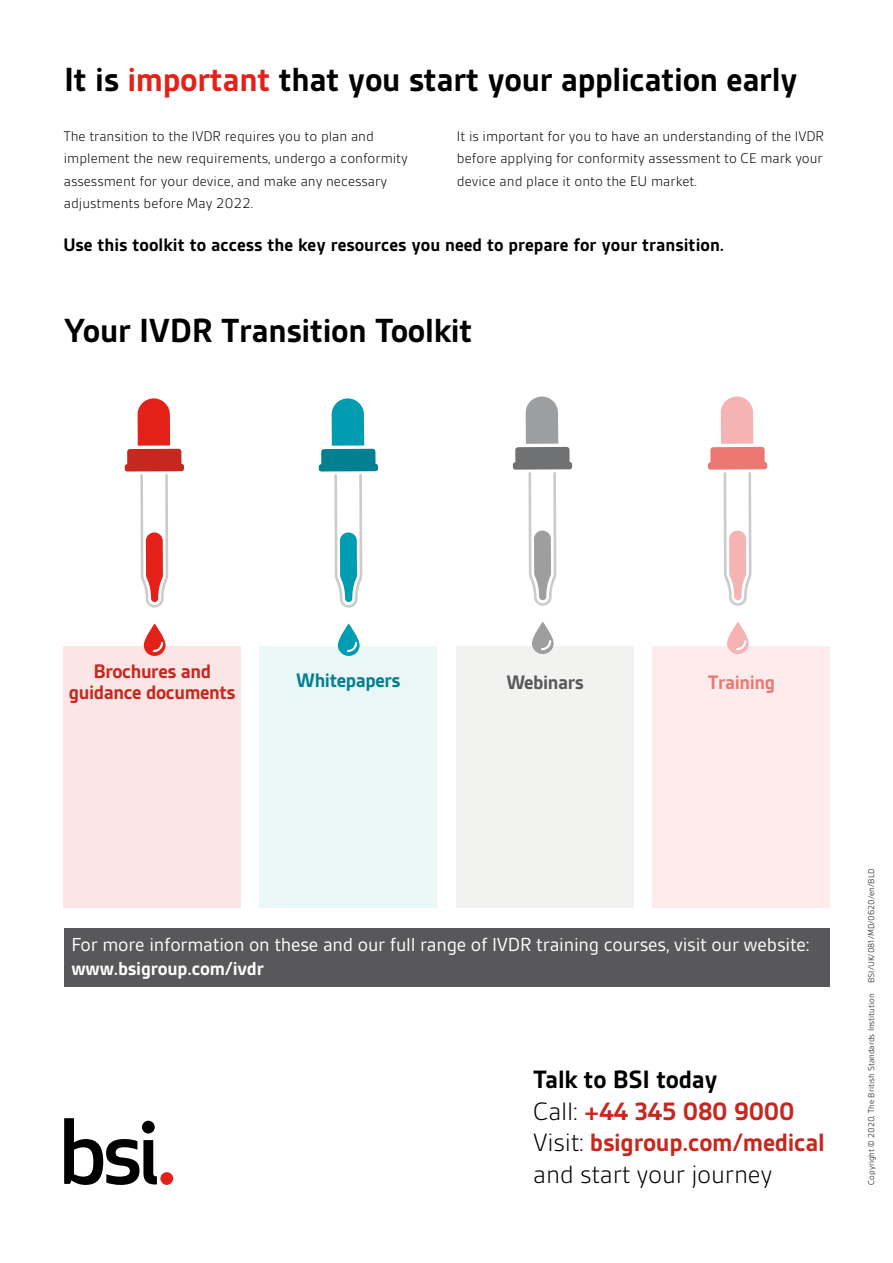
<style>
.page{position:relative;width:893px;height:1263px;background:#fff}
.page>*{position:absolute;margin:0;border:0;box-sizing:border-box;transform-origin:0 0}
.t1{font:700 36px "BSI Gesta";letter-spacing:-.01em;color:#000}
.t2{font:700 27px/31.5px "BSI Gesta";letter-spacing:-.01em;color:#c6271e}
.t3{font:700 21px/21px "BSI Gesta";letter-spacing:-.02em;color:#c6271e;text-align:center}
.t4{font:700 21px "BSI Gesta";letter-spacing:-.02em;color:#008091}
.t5{font:700 21px "BSI Gesta";letter-spacing:-.02em;color:#58585a}
.t6{font:700 21px "BSI Gesta";letter-spacing:-.02em;color:#ec7873}
.t7{font:20.25px "BSI Gesta";letter-spacing:-.01em;color:#fff}
.t8{font:700 20.25px "BSI Gesta";letter-spacing:-.01em;color:#fff}
.t9{font:700 19.5px "BSI Gesta";color:#000}
.t10{font:300 15px/22.5px "BSI Gesta";color:#000}
.t11{font:300 9px "BSI Gesta";color:#000}
.s1{color:#e32119}
.s2{color:#000}
.s3{font-weight:300;color:#000}
</style>
<div class="page">
<svg style="left:64px;top:1118px;width:93px;height:67px"></svg>
<div style="left:160px;top:1172px;width:13px;height:13px;background:#e32119;border-radius:50%"></div>
<div style="left:64px;top:646px;width:177px;height:262px;background:#fce6e5"></div>
<div style="left:260px;top:646px;width:177px;height:262px;background:#ebf6f7"></div>
<div style="left:456px;top:646px;width:177px;height:262px;background:#f2f2f1"></div>
<div style="left:652px;top:646px;width:177px;height:262px;background:#fdeceb"></div>
<svg style="left:144px;top:623px;width:22px;height:33px"></svg>
<svg style="left:153px;top:642px;width:10px;height:10px"></svg>
<svg style="left:125px;top:398px;width:59px;height:210px"></svg>
<svg style="left:338px;top:623px;width:22px;height:33px"></svg>
<svg style="left:347px;top:642px;width:10px;height:10px"></svg>
<svg style="left:319px;top:398px;width:59px;height:210px"></svg>
<svg style="left:532px;top:622px;width:22px;height:32px"></svg>
<svg style="left:541px;top:640px;width:10px;height:10px"></svg>
<svg style="left:513px;top:396px;width:59px;height:210px"></svg>
<svg style="left:727px;top:622px;width:22px;height:32px"></svg>
<svg style="left:736px;top:640px;width:10px;height:10px"></svg>
<svg style="left:708px;top:396px;width:59px;height:210px"></svg>
<div style="left:64px;top:928px;width:765px;height:58px;background:#58585a"></div>
<h1 class="t1" style="left:64px;top:61px;width:735px">It is <span class="s1">important</span> that you start your application early</h1>
<p class="t10" style="left:64px;top:125px;width:346px">The transition to the IVDR requires you to plan and implement the new requirements, undergo a conformity assessment for your device, and make any necessary adjustments before May 2022.</p>
<p class="t10" style="left:457px;top:125px;width:369px;text-align:justify">It is important for you to have an understanding of the IVDR before applying for conformity assessment to CE mark your device and place it onto the EU market.</p>
<h3 class="t9" style="left:63px;top:235px;width:662px">Use this toolkit to access the key resources you need to prepare for your transition.</h3>
<h1 class="t1" style="left:63px;top:311px;width:411px">Your IVDR Transition Toolkit</h1>
<h3 class="t3" style="left:69px;top:661px;width:168px">Brochures and guidance documents</h3>
<h3 class="t4" style="left:296px;top:669px;width:106px">Whitepapers</h3>
<h3 class="t5" style="left:506px;top:671px;width:79px">Webinars</h3>
<h3 class="t6" style="left:708px;top:671px;width:69px">Training</h3>
<h3 class="t7" style="left:72px;top:934px;width:740px">For more information on these and our full range of IVDR training courses, visit our website:</h3>
<h3 class="t8" style="left:72px;top:958px;width:194px">www.bsigroup.com/ivdr</h3>
<h2 class="t2" style="left:533px;top:1064px;width:293px"><span class="s2">Talk to BSI today<br></span><span class="s3">Call:</span> +44 345 080 9000<br><span class="s3">Visit:</span> bsigroup.com/medical <span class="s3">and start your journey</span></h2>
<p class="t11" style="left:867px;top:1185px;width:318px;rotate:-90deg">Copyright © 2020, The British Standards Institution BSI/UK/081/MD/0620/en/BLD</p>
</div>
